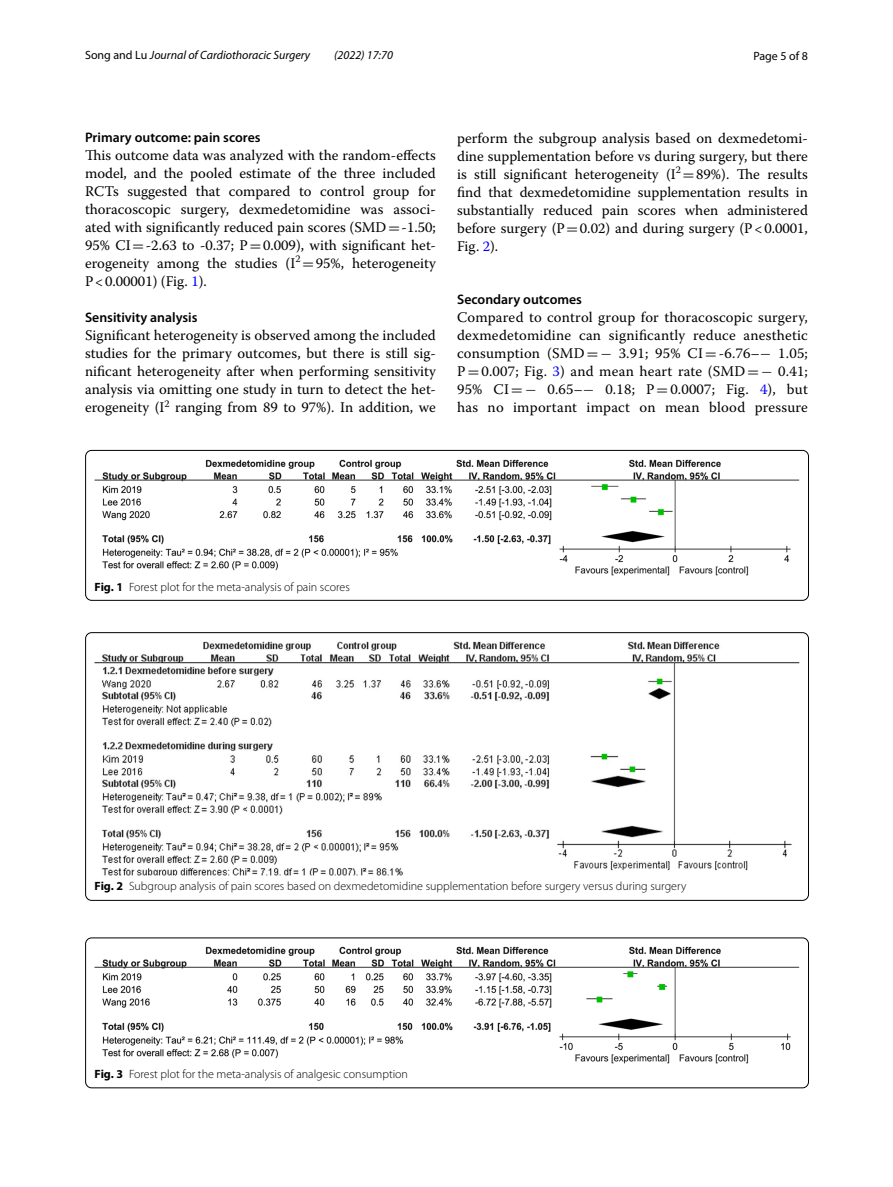
<style>
.page{position:relative;width:893px;height:1187px;background:#fff}
.page>*{position:absolute;margin:0;border:0;box-sizing:border-box;transform-origin:0 0}
.t1{font:14.7px/18px "Warnock Pro";color:#000;text-align:justify}
.t2{font:600 13.8px "Myriad Pro";color:#000}
.t3{font:300 12px "Myriad Pro";color:#000}
.t4{font:italic 12px "Myriad Pro";color:#000}
.t5{font:12px "Myriad Pro";color:#000}
.s1{font-style:normal}
.s2{font-family:"MTSY"}
.s3{color:#00f}
.s4{font-weight:700}
</style>
<div class="page">
<img style="left:94px;top:459px;width:706px;height:116px">
<div style="left:85px;top:450px;width:724px;height:150px;border:1px solid #000;border-radius:6px"></div>
<img style="left:94px;top:641px;width:706px;height:234px">
<div style="left:85px;top:632px;width:724px;height:268px;border:1px solid #000;border-radius:6px"></div>
<img style="left:94px;top:946px;width:706px;height:116px">
<div style="left:85px;top:937px;width:724px;height:150px;border:1px solid #000;border-radius:6px"></div>
<p class="t4" style="left:85px;top:48px;width:227px"><span class="s1">Song and Lu</span> Journal of Cardiothoracic Surgery</p>
<p class="t4" style="left:334px;top:48px;width:60px">(2022) 17:70</p>
<p class="t5" style="left:753px;top:48px;width:56px">Page 5 of 8</p>
<p class="t2" style="left:85px;top:129px;width:177px">Primary outcome: pain scores</p>
<p class="t1" style="left:85px;top:146px;width:352px">This outcome data was analyzed with the random-effects model, and the pooled estimate of the three included RCTs suggested that compared to control group for thoracoscopic surgery, dexmedetomidine was associ&shy;ated with significantly reduced pain scores (SMD<span class="s2">=</span>-1.50; 95% CI<span class="s2">=</span>-2.63 to -0.37; P<span class="s2">=</span>0.009), with significant het&shy;erogeneity among the studies (I<sup>2</sup> <span class="s2">=</span>95%, heterogeneity P&lt;0.00001) (Fig. <span class="s3">1</span>).</p>
<p class="t2" style="left:85px;top:309px;width:114px">Sensitivity analysis</p>
<p class="t1" style="left:85px;top:326px;width:352px">Significant heterogeneity is observed among the included studies for the primary outcomes, but there is still sig&shy;nificant heterogeneity after when performing sensitivity analysis via omitting one study in turn to detect the het&shy;erogeneity (I<sup>2</sup> ranging from 89 to 97%). In addition, we</p>
<p class="t1" style="left:457px;top:128px;width:352px">perform the subgroup analysis based on dexmedetomi&shy;dine supplementation before vs during surgery, but there is still significant heterogeneity (I<sup>2</sup> <span class="s2">=</span>89%). The results find that dexmedetomidine supplementation results in substantially reduced pain scores when administered before surgery (P<span class="s2">=</span>0.02) and during surgery (P&lt;0.0001, Fig. <span class="s3">2</span>).</p>
<p class="t2" style="left:457px;top:291px;width:126px">Secondary outcomes</p>
<p class="t1" style="left:457px;top:308px;width:352px">Compared to control group for thoracoscopic surgery, dexmedetomidine can significantly reduce anesthetic consumption (SMD<span class="s2">=−</span> 3.91; 95% CI<span class="s2">=</span>-6.76–<span class="s2">−</span> 1.05; P<span class="s2">=</span>0.007; Fig. <span class="s3">3</span>) and mean heart rate (SMD<span class="s2">=−</span> 0.41; 95% CI<span class="s2">=−</span> 0.65–<span class="s2">−</span> 0.18; P<span class="s2">=</span>0.0007; Fig. <span class="s3">4</span>), but has no important impact on mean blood pressure</p>
<p class="t3" style="left:95px;top:580px;width:257px"><span class="s4">Fig. 1</span> Forest plot for the meta-analysis of pain scores</p>
<p class="t3" style="left:95px;top:879px;width:593px"><span class="s4">Fig. 2</span> Subgroup analysis of pain scores based on dexmedetomidine supplementation before surgery versus during surgery</p>
<p class="t3" style="left:95px;top:1067px;width:315px"><span class="s4">Fig. 3</span> Forest plot for the meta-analysis of analgesic consumption</p>
</div>
